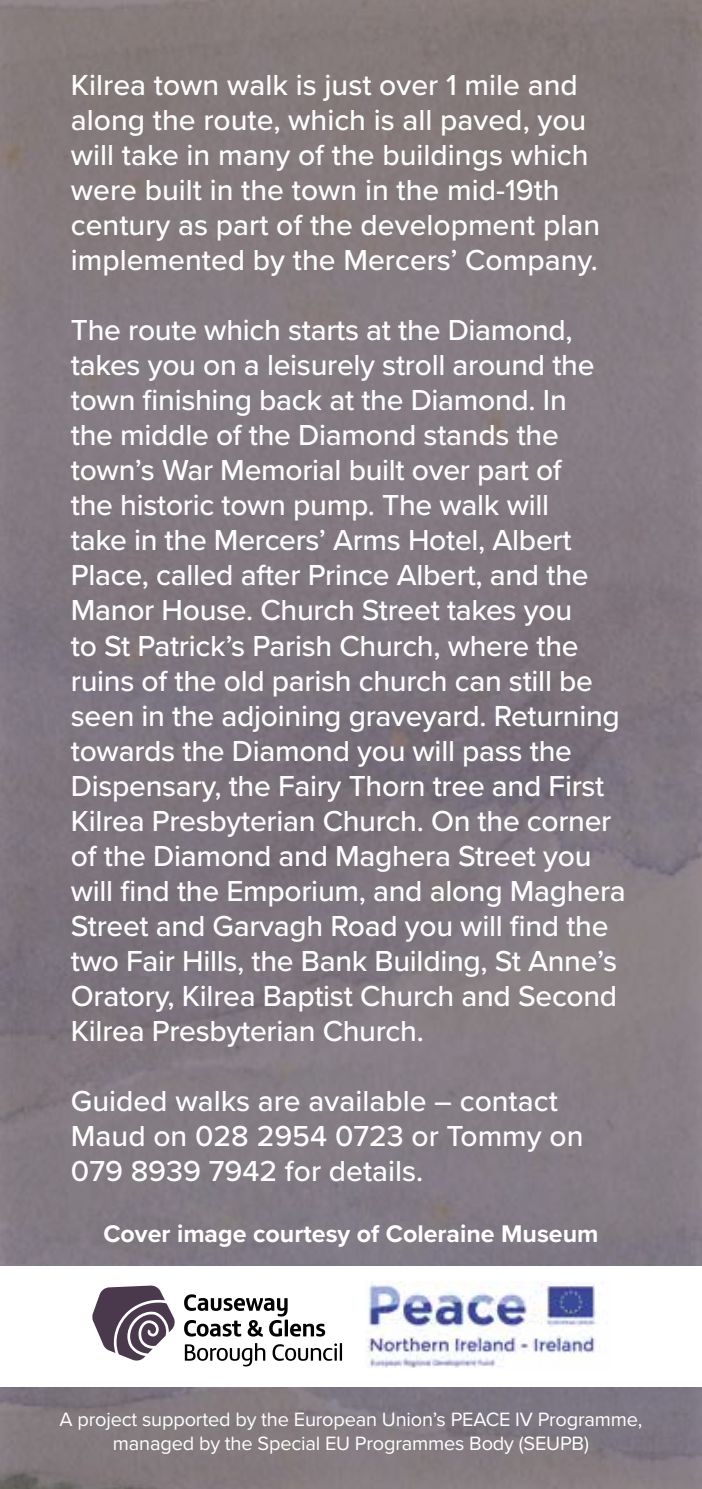
<style>
.page{position:relative;width:702px;height:1489px;background:#fff}
.page>*{position:absolute;margin:0;border:0;box-sizing:border-box;transform-origin:0 0}
.t1{font:500 30px/35px "Proxima Nova";letter-spacing:-.01em;color:#fff}
.t2{font:700 25px "Proxima Nova";color:#fff}
.t3{font:20px/24px "Proxima Nova";letter-spacing:-.01em;color:#fff;text-align:center}
</style>
<div class="page">
<div style="left:0;top:0;width:702px;height:1488px;background:#847a80"></div>
<div style="left:0;top:0;width:24px;height:23px;background:#897e7e"></div>
<hr style="left:701px;top:0;width:1px;height:1488px;background:#ffefcb">
<div style="left:0;top:1265px;width:702px;height:120px;background:#fff"></div>
<img style="left:365px;top:1281px;width:231px;height:87px">
<svg style="left:185px;top:1343px;width:157px;height:23px"></svg>
<svg style="left:184px;top:1294px;width:141px;height:42px"></svg>
<svg style="left:92px;top:1285px;width:83px;height:75px"></svg>
<p class="t1" style="left:71px;top:66px;width:530px">Kilrea town walk is just over 1 mile and along the route, which is all paved, you will take in many of the buildings which were built in the town in the mid-19th century as part of the development plan implemented by the Mercers’ Company.</p>
<p class="t1" style="left:71px;top:311px;width:556px">The route which starts at the Diamond, takes you on a leisurely stroll around the town finishing back at the Diamond. In<br>the middle of the Diamond stands the town’s War Memorial built over part of<br>the historic town pump. The walk will<br>take in the Mercers’ Arms Hotel, Albert Place, called after Prince Albert, and the Manor House. Church Street takes you<br>to St Patrick’s Parish Church, where the ruins of the old parish church can still be seen in the adjoining graveyard. Returning towards the Diamond you will pass the Dispensary, the Fairy Thorn tree and First Kilrea Presbyterian Church. On the corner of the Diamond and Maghera Street you will find the Emporium, and along Maghera Street and Garvagh Road you will find the two Fair Hills, the Bank Building, St Anne’s Oratory, Kilrea Baptist Church and Second Kilrea Presbyterian Church.</p>
<p class="t1" style="left:71px;top:1082px;width:514px">Guided walks are available – contact<br>Maud on 028 2954 0723 or Tommy on<br>079 8939 7942 for details.</p>
<p class="t2" style="left:103px;top:1214px;width:496px">Cover image courtesy of Coleraine Museum</p>
<p class="t3" style="left:60px;top:1406px;width:584px">A project supported by the European Union’s PEACE IV Programme, managed by the Special EU Programmes Body (SEUPB)</p>
</div>
